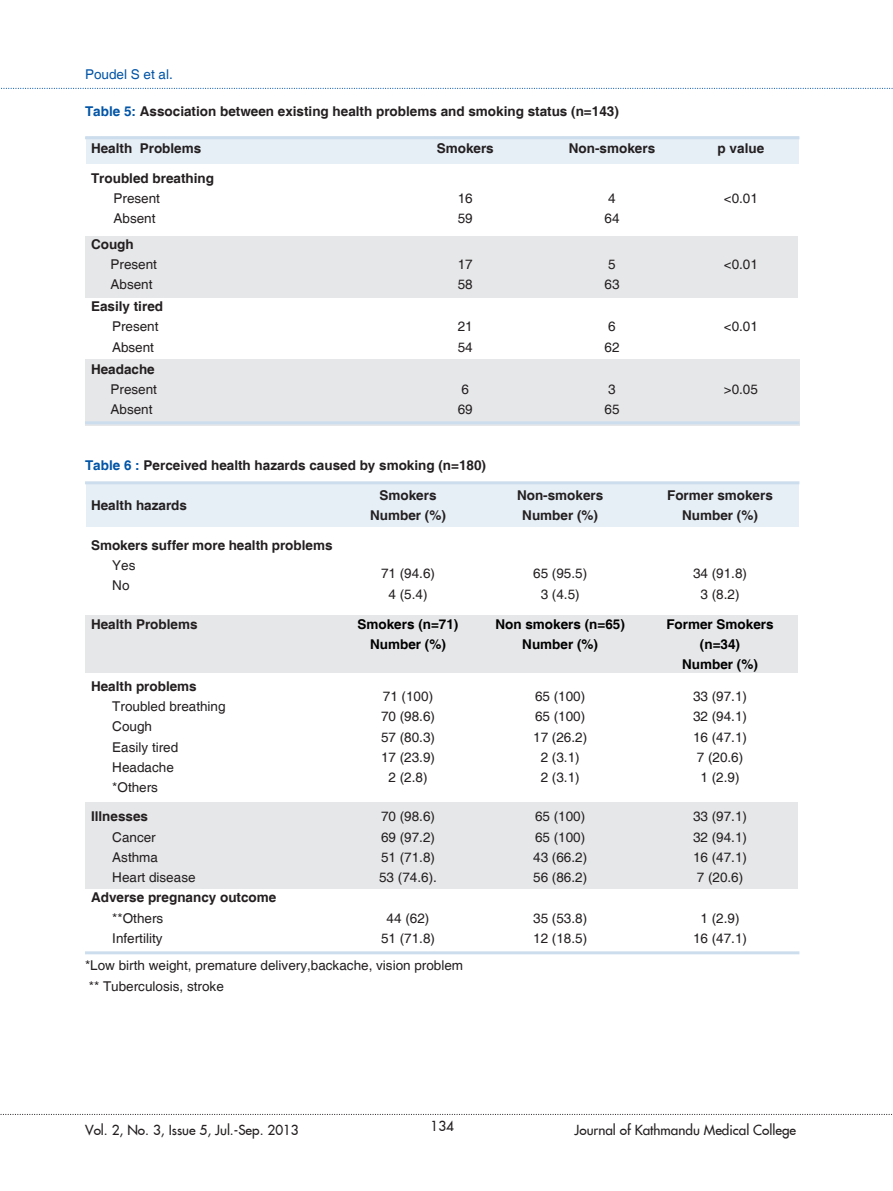
<style>
.page{position:relative;width:893px;height:1191px;background:#fff}
.page>*{position:absolute;margin:0;border:0;box-sizing:border-box;transform-origin:0 0}
.Body_Tex{font:13.5px "Helvetica";color:#231f20}
.Body_Tex-2{font:700 13.5px "Helvetica";color:#231f20}
.Body_Tex-3{font:700 13.5px/20.2px "Helvetica";color:#000;text-align:center}
.t1{font:13.5px "Futura FC";color:#231f20}
.Reference{font:13.5px "Helvetica";color:#0054a6}
.s1{color:#0054a6}
</style>
<div class="page">
<svg style="left:0;top:1113px;width:892px;height:2px"></svg>
<svg style="left:1px;top:88px;width:892px;height:1px"></svg>
<div style="left:87px;top:483px;width:712px;height:44px;background:#e6eef6"></div>
<div style="left:85px;top:615px;width:713px;height:57px;background:#e6e7e9"></div>
<div style="left:85px;top:801px;width:713px;height:87px;background:#e6e7e9"></div>
<div style="left:86px;top:136px;width:713px;height:28px;background:#e6eef6"></div>
<div style="left:85px;top:236px;width:713px;height:62px;background:#e6e7e9"></div>
<div style="left:85px;top:359px;width:714px;height:66px;background:#e6e7e9"></div>
<hr style="left:85px;top:136px;width:714px;height:3px;background:#ccdded">
<hr style="left:85px;top:421px;width:714px;height:3px;background:#ccdded">
<hr style="left:85px;top:481px;width:714px;height:3px;background:#ccdded">
<hr style="left:85px;top:951px;width:714px;height:3px;background:#ccdded">
<p class="Reference" style="left:85px;top:67px;width:89px">Poudel S et al.</p>
<p class="Body_Tex-2" style="left:85px;top:103px;width:535px"><span class="s1">Table 5:</span> Association between existing health problems and smoking status (n=143)</p>
<p class="Body_Tex-2" style="left:91px;top:140px;width:112px">Health Problems</p>
<p class="Body_Tex-2" style="left:437px;top:140px;width:59px">Smokers</p>
<p class="Body_Tex-2" style="left:569px;top:140px;width:88px">Non-smokers</p>
<p class="Body_Tex-2" style="left:718px;top:140px;width:48px">p value</p>
<p class="Body_Tex-2" style="left:91px;top:170px;width:125px">Troubled breathing</p>
<p class="Body_Tex" style="left:114px;top:190px;width:48px">Present</p>
<p class="Body_Tex" style="left:114px;top:210px;width:44px">Absent</p>
<p class="Body_Tex" style="left:458px;top:190px;width:17px">16</p>
<p class="Body_Tex" style="left:458px;top:210px;width:17px">59</p>
<p class="Body_Tex" style="left:608px;top:190px;width:9px">4</p>
<p class="Body_Tex" style="left:604px;top:210px;width:17px">64</p>
<p class="Body_Tex" style="left:724px;top:190px;width:36px">&lt;0.01</p>
<p class="Body_Tex-2" style="left:91px;top:236px;width:44px">Cough</p>
<p class="Body_Tex" style="left:111px;top:256px;width:48px">Present</p>
<p class="Body_Tex" style="left:111px;top:277px;width:44px">Absent</p>
<p class="Body_Tex-2" style="left:91px;top:298px;width:74px">Easily tired</p>
<p class="Body_Tex" style="left:112px;top:319px;width:48px">Present</p>
<p class="Body_Tex" style="left:112px;top:339px;width:44px">Absent</p>
<p class="Body_Tex-2" style="left:91px;top:360px;width:65px">Headache</p>
<p class="Body_Tex" style="left:111px;top:381px;width:48px">Present</p>
<p class="Body_Tex" style="left:111px;top:401px;width:44px">Absent</p>
<p class="Body_Tex" style="left:458px;top:256px;width:17px">17</p>
<p class="Body_Tex" style="left:458px;top:277px;width:17px">58</p>
<p class="Body_Tex" style="left:608px;top:256px;width:9px">5</p>
<p class="Body_Tex" style="left:604px;top:277px;width:17px">63</p>
<p class="Body_Tex" style="left:458px;top:319px;width:17px">21</p>
<p class="Body_Tex" style="left:458px;top:339px;width:17px">54</p>
<p class="Body_Tex" style="left:608px;top:319px;width:9px">6</p>
<p class="Body_Tex" style="left:604px;top:339px;width:17px">62</p>
<p class="Body_Tex" style="left:462px;top:381px;width:9px">6</p>
<p class="Body_Tex" style="left:458px;top:401px;width:17px">69</p>
<p class="Body_Tex" style="left:608px;top:381px;width:9px">3</p>
<p class="Body_Tex" style="left:604px;top:401px;width:17px">65</p>
<p class="Body_Tex-2" style="left:85px;top:456px;width:403px"><span class="s1">Table 6 :</span> Perceived health hazards caused by smoking (n=180)</p>
<p class="Body_Tex-2" style="left:91px;top:497px;width:98px">Health hazards</p>
<p class="Body_Tex-2" style="left:379px;top:486px;width:59px">Smokers</p>
<p class="Body_Tex-2" style="left:370px;top:507px;width:77px">Number (%)</p>
<p class="Body_Tex-2" style="left:91px;top:537px;width:243px">Smokers suffer more health problems</p>
<p class="Body_Tex" style="left:112px;top:557px;width:25px">Yes</p>
<p class="Body_Tex" style="left:112px;top:578px;width:19px">No</p>
<p class="Body_Tex" style="left:381px;top:566px;width:56px">71 (94.6)</p>
<p class="Body_Tex" style="left:388px;top:586px;width:41px">4 (5.4)</p>
<p class="Body_Tex-2" style="left:91px;top:615px;width:108px">Health Problems</p>
<p class="Body_Tex-3" style="left:358px;top:614px;width:102px">Smokers (n=71)</p>
<p class="Body_Tex-3" style="left:370px;top:634px;width:77px">Number (%)</p>
<p class="Body_Tex-2" style="left:517px;top:486px;width:88px">Non-smokers</p>
<p class="Body_Tex-2" style="left:522px;top:507px;width:77px">Number (%)</p>
<p class="Body_Tex" style="left:533px;top:566px;width:56px">65 (95.5)</p>
<p class="Body_Tex" style="left:541px;top:586px;width:41px">3 (4.5)</p>
<p class="Body_Tex-3" style="left:495px;top:614px;width:131px">Non smokers (n=65)</p>
<p class="Body_Tex-3" style="left:522px;top:634px;width:77px">Number (%)</p>
<p class="Body_Tex-2" style="left:91px;top:678px;width:107px">Health problems</p>
<p class="Body_Tex" style="left:112px;top:698px;width:115px">Troubled breathing</p>
<p class="Body_Tex" style="left:112px;top:719px;width:41px">Cough</p>
<p class="Body_Tex" style="left:112px;top:739px;width:68px">Easily tired</p>
<p class="Body_Tex" style="left:112px;top:759px;width:63px">Headache</p>
<p class="Body_Tex" style="left:112px;top:779px;width:47px">*Others</p>
<p class="Body_Tex-2" style="left:91px;top:808px;width:59px">Illnesses</p>
<p class="Body_Tex" style="left:112px;top:829px;width:45px">Cancer</p>
<p class="Body_Tex" style="left:112px;top:849px;width:47px">Asthma</p>
<p class="Body_Tex" style="left:112px;top:869px;width:85px">Heart disease</p>
<p class="Body_Tex-2" style="left:91px;top:889px;width:187px">Adverse pregnancy outcome</p>
<p class="Body_Tex" style="left:112px;top:910px;width:53px">**Others</p>
<p class="Body_Tex" style="left:112px;top:930px;width:52px">Infertility</p>
<p class="Body_Tex" style="left:383px;top:688px;width:52px">71 (100)</p>
<p class="Body_Tex" style="left:381px;top:708px;width:56px">70 (98.6)</p>
<p class="Body_Tex" style="left:381px;top:729px;width:56px">57 (80.3)</p>
<p class="Body_Tex" style="left:381px;top:749px;width:56px">17 (23.9)</p>
<p class="Body_Tex" style="left:388px;top:769px;width:41px">2 (2.8)</p>
<p class="Body_Tex" style="left:381px;top:808px;width:56px">70 (98.6)</p>
<p class="Body_Tex" style="left:381px;top:829px;width:56px">69 (97.2)</p>
<p class="Body_Tex" style="left:381px;top:849px;width:56px">51 (71.8)</p>
<p class="Body_Tex" style="left:379px;top:869px;width:59px">53 (74.6).</p>
<p class="Body_Tex" style="left:387px;top:910px;width:44px">44 (62)</p>
<p class="Body_Tex" style="left:381px;top:930px;width:56px">51 (71.8)</p>
<p class="Body_Tex" style="left:85px;top:957px;width:380px">*Low birth weight, premature delivery,backache, vision problem</p>
<p class="Body_Tex" style="left:89px;top:978px;width:137px">** Tuberculosis, stroke</p>
<p class="Body_Tex" style="left:535px;top:688px;width:52px">65 (100)</p>
<p class="Body_Tex" style="left:535px;top:708px;width:52px">65 (100)</p>
<p class="Body_Tex" style="left:533px;top:729px;width:56px">17 (26.2)</p>
<p class="Body_Tex" style="left:541px;top:749px;width:41px">2 (3.1)</p>
<p class="Body_Tex" style="left:541px;top:769px;width:41px">2 (3.1)</p>
<p class="Body_Tex" style="left:535px;top:808px;width:52px">65 (100)</p>
<p class="Body_Tex" style="left:535px;top:829px;width:52px">65 (100)</p>
<p class="Body_Tex" style="left:533px;top:849px;width:56px">43 (66.2)</p>
<p class="Body_Tex" style="left:533px;top:869px;width:56px">56 (86.2)</p>
<p class="Body_Tex" style="left:533px;top:910px;width:56px">35 (53.8)</p>
<p class="Body_Tex" style="left:533px;top:930px;width:56px">12 (18.5)</p>
<p class="Body_Tex" style="left:724px;top:256px;width:36px">&lt;0.01</p>
<p class="Body_Tex" style="left:724px;top:319px;width:36px">&lt;0.01</p>
<p class="Body_Tex" style="left:724px;top:381px;width:36px">&gt;0.05</p>
<p class="Body_Tex-2" style="left:667px;top:486px;width:107px">Former smokers</p>
<p class="Body_Tex-2" style="left:682px;top:507px;width:77px">Number (%)</p>
<p class="Body_Tex" style="left:693px;top:566px;width:56px">34 (91.8)</p>
<p class="Body_Tex" style="left:700px;top:586px;width:41px">3 (8.2)</p>
<p class="Body_Tex-3" style="left:666px;top:614px;width:109px">Former Smokers (n=34)</p>
<p class="Body_Tex-3" style="left:682px;top:655px;width:77px">Number (%)</p>
<p class="Body_Tex" style="left:693px;top:688px;width:56px">33 (97.1)</p>
<p class="Body_Tex" style="left:693px;top:708px;width:56px">32 (94.1)</p>
<p class="Body_Tex" style="left:693px;top:729px;width:56px">16 (47.1)</p>
<p class="Body_Tex" style="left:697px;top:749px;width:48px">7 (20.6)</p>
<p class="Body_Tex" style="left:700px;top:769px;width:41px">1 (2.9)</p>
<p class="Body_Tex" style="left:693px;top:808px;width:56px">33 (97.1)</p>
<p class="Body_Tex" style="left:693px;top:829px;width:56px">32 (94.1)</p>
<p class="Body_Tex" style="left:693px;top:849px;width:56px">16 (47.1)</p>
<p class="Body_Tex" style="left:697px;top:869px;width:48px">7 (20.6)</p>
<p class="Body_Tex" style="left:700px;top:910px;width:41px">1 (2.9)</p>
<p class="Body_Tex" style="left:693px;top:930px;width:56px">16 (47.1)</p>
<p class="t1" style="left:431px;top:1116px;width:25px">134</p>
<p class="t1" style="left:85px;top:1120px;width:215px">Vol. 2, No. 3, Issue 5, Jul.-Sep. 2013</p>
<p class="t1" style="left:574px;top:1120px;width:223px">Journal of Kathmandu Medical College</p>
</div>
